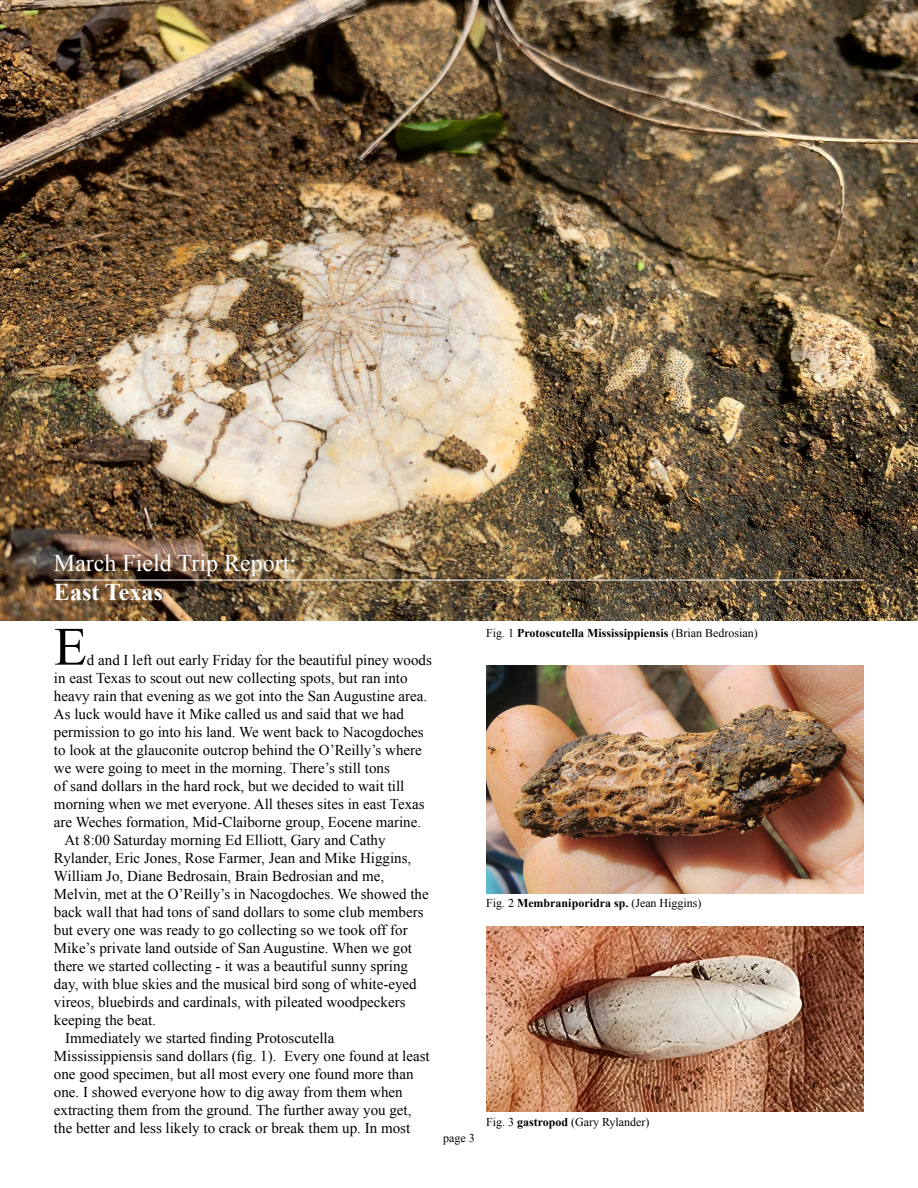
<style>
.page{position:relative;width:918px;height:1188px;background:#fff}
.page>*{position:absolute;margin:0;border:0;box-sizing:border-box;transform-origin:0 0}
.t1{font:54px "Times New Roman";color:#000}
.t2{font:24px "Times New Roman";color:#fff}
.t3{font:700 24px "Times New Roman";color:#fff}
.t4{font:15px/18px "Times New Roman";color:#000}
.t5{font:12px "Times New Roman";color:#000}
.t6{font:700 12px "Times New Roman";color:#000}
.s1{font-weight:400}
.s2{font-weight:700}
</style>
<div class="page">
<img style="left:0;top:0;width:918px;height:621px">
<hr style="left:54px;top:580px;width:810px;height:1px;background:#fff">
<img style="left:486px;top:666px;width:378px;height:228px">
<img style="left:486px;top:926px;width:378px;height:186px">
<p class="t2" style="left:54px;top:547px;width:244px">March Field Trip Report:</p>
<p class="t3" style="left:54px;top:575px;width:110px">East Texas</p>
<p class="t1" style="left:54px;top:610px;width:34px">E</p>
<p class="t4" style="left:54px;top:650px;width:379px;text-indent:33px">d and I left out early Friday for the beautiful piney woods in east Texas to scout out new collecting spots, but ran into heavy rain that evening as we got into the San Augustine area.<br>As luck would have it Mike called us and said that we had permission to go into his land. We went back to Nacogdoches to look at the glauconite outcrop behind the O’Reilly’s where we were going to meet in the morning. There’s still tons<br>of sand dollars in the hard rock, but we decided to wait till morning when we met everyone. All theses sites in east Texas are Weches formation, Mid-Claiborne group, Eocene marine.</p>
<p class="t4" style="left:54px;top:830px;width:376px;text-indent:10px">At 8:00 Saturday morning Ed Elliott, Gary and Cathy Rylander, Eric Jones, Rose Farmer, Jean and Mike Higgins, William Jo, Diane Bedrosain, Brain Bedrosian and me, Melvin, met at the O’Reilly’s in Nacogdoches. We showed the back wall that had tons of sand dollars to some club members but every one was ready to go collecting so we took off for Mike’s private land outside of San Augustine. When we got there we started collecting - it was a beautiful sunny spring day, with blue skies and the musical bird song of white-eyed vireos, bluebirds and cardinals, with pileated woodpeckers keeping the beat.</p>
<p class="t4" style="left:54px;top:1028px;width:377px;text-indent:11px">Immediately we started finding Protoscutella Mississippiensis sand dollars (fig. 1). Every one found at least one good specimen, but all most every one found more than one. I showed everyone how to dig away from them when extracting them from the ground. The further away you get, the better and less likely to crack or break them up. In most</p>
<p class="t5" style="left:443px;top:1130px;width:33px">page 3</p>
<p class="t6" style="left:486px;top:624px;width:273px"><span class="s1">Fig. 1</span> Protoscutella Mississippiensis <span class="s1">(Brian Bedrosian)</span></p>
<p class="t5" style="left:486px;top:895px;width:217px">Fig. 2 <span class="s2">Membraniporidra sp.</span> (Jean Higgins)</p>
<p class="t5" style="left:486px;top:1114px;width:165px">Fig. 3 <span class="s2">gastropod</span> (Gary Rylander)</p>
</div>
